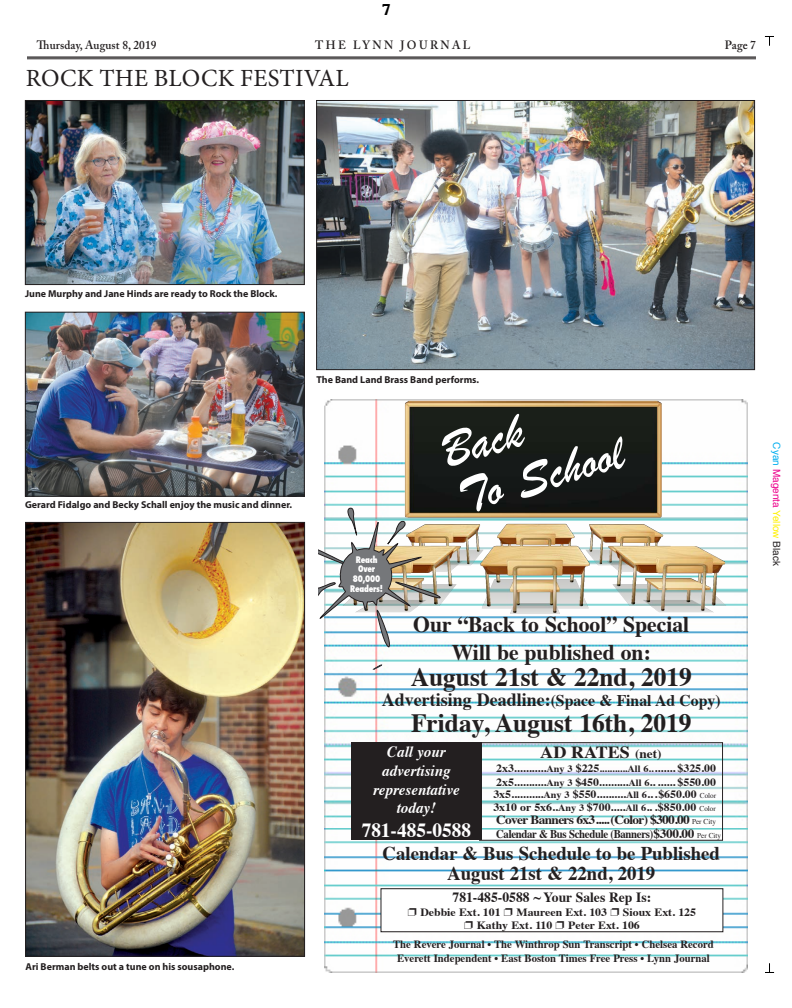
<style>
.page{position:relative;width:792px;height:1008px;background:#fff}
.page>*{position:absolute;margin:0;border:0;box-sizing:border-box;transform-origin:0 0}
.t1{font:51.4px/48.6px "Brush Script";color:#fff}
.t2{font:700 26.3px "Times";color:#231f20;scale:.96 1}
.t3{font:24.7px "Minion Pro";letter-spacing:.01em;color:#231f20}
.t4{font:700 22.4px/27.5px "Times";color:#231f20;text-align:center;scale:.96 1}
.t5{font:700 20px "Times";color:#fff;scale:.96 1}
.t6{font:700 19.5px/20.8px "Times";color:#231f20;text-align:center;scale:.96 1}
.t7{font:700 18.6px "Times";color:#231f20;scale:.96 1}
.t8{font:700 18px "Courier";color:#000}
.t9{font:700 17.1px "Times";color:#231f20;scale:1.06 1}
.t10{font:italic 700 15.6px/18.7px "Times";color:#fff;text-align:center;scale:.96 1}
.t11{font:700 14.1px "Times";color:#231f20;scale:.96 1}
.t12{font:700 12.6px "Times";letter-spacing:-.05em;color:#231f20;scale:1.06 1}
.Photo_Credit{font:600 12px "Adobe Caslon Pro";letter-spacing:.01em;color:#231f20;scale:.95 1}
.Photo_Credit-2{font:600 12px "Adobe Caslon Pro";letter-spacing:.215em;color:#231f20;scale:.95 1}
.t13{font:700 11.9px "Times";letter-spacing:-.03em;color:#231f20;scale:.91 1}
.t14{font:700 11.1px/13.4px "Times";color:#231f20;scale:1.06 1}
.t15{font:700 11.1px/14.1px "Times";color:#231f20;text-align:center;scale:.96 1}
.ING_Caption{font:700 10px "Myriad Pro";color:#231f20}
.t16{font:10px "Helvetica";color:#ed028c}
.t17{font:800 condensed 8.9px/9.6px "Futura";letter-spacing:-.025em;color:#fff;text-align:center;scale:.96 1}
.s1{font-size:16.3px}
.s2{font-size:12.6px}
.s3{font-size:9.6px}
.s4{font-weight:400;font-size:7.4px}
.s5{color:#00aeef}
.s6{color:#fff101}
.s7{color:#231f20}
</style>
<div class="page">
<hr style="left:27px;top:56px;width:729px;height:2px;background:#231f20">
<hr style="left:27px;top:59px;width:729px;height:1px;background:#231f20">
<svg style="left:765px;top:36px;width:9px;height:9px"></svg>
<svg style="left:765px;top:963px;width:9px;height:10px"></svg>
<img style="left:324px;top:399px;width:423px;height:574px">
<div style="left:381px;top:889px;width:342px;height:43px;background:#fff"></div>
<div style="left:381px;top:889px;width:342px;height:43px;border:1px solid #231f20"></div>
<div style="left:351px;top:743px;width:131px;height:97px;background:#231f20"></div>
<div style="left:479px;top:743px;width:244px;height:97px;border:1px solid #231f20"></div>
<img style="left:338px;top:399px;width:395px;height:216px">
<svg style="left:373px;top:665px;width:9px;height:4px"></svg>
<svg style="left:318px;top:508px;width:122px;height:139px"></svg>
<img style="left:318px;top:102px;width:435px;height:266px">
<div style="left:316px;top:100px;width:439px;height:270px;border:1px solid #231f20"></div>
<img style="left:27px;top:102px;width:276px;height:181px">
<div style="left:25px;top:100px;width:280px;height:185px;border:1px solid #231f20"></div>
<img style="left:27px;top:314px;width:276px;height:180px">
<div style="left:25px;top:312px;width:280px;height:184px;border:1px solid #231f20"></div>
<img style="left:27px;top:524px;width:276px;height:431px">
<div style="left:25px;top:522px;width:280px;height:435px;border:1px solid #231f20"></div>
<p class="t8" style="left:382px;top:-2px;width:12px">7</p>
<p class="Photo_Credit" style="left:37px;top:38px;width:127px">Thursday, August 8, 2019</p>
<p class="Photo_Credit-2" style="left:315px;top:38px;width:165px">THE LYNN JOURNAL</p>
<p class="Photo_Credit" style="left:725px;top:38px;width:34px">Page 7</p>
<p class="t3" style="left:26px;top:62px;width:325px">ROCK THE BLOCK FESTIVAL</p>
<p class="ING_Caption" style="left:25px;top:287px;width:254px">June Murphy and Jane Hinds are ready to Rock the Block.</p>
<p class="ING_Caption" style="left:25px;top:498px;width:269px">Gerard Fidalgo and Becky Schall enjoy the music and dinner.</p>
<p class="ING_Caption" style="left:26px;top:960px;width:210px">Ari Berman belts out a tune on his sousaphone.</p>
<p class="ING_Caption" style="left:317px;top:374px;width:164px">The Band Land Brass Band performs.</p>
<p class="t17" style="left:350px;top:555px;width:36px">Reach<br>Over<br>80,000<br>Readers!</p>
<p class="t1" style="left:436px;top:428px;width:175px;rotate:-16deg">Back<br>To School</p>
<p class="t4" style="left:413px;top:609px;width:289px">Our “Back to School” Special<br>Will be published on:</p>
<p class="t2" style="left:411px;top:652px;width:294px">August 21st &amp; 22nd, 2019</p>
<p class="t7" style="left:382px;top:682px;width:354px">Advertising Deadline:<span class="s1">(Space &amp; Final Ad Copy)</span></p>
<p class="t2" style="left:411px;top:698px;width:294px">Friday, August 16th, 2019</p>
<p class="t10" style="left:373px;top:741px;width:92px">Call your advertising representative today!</p>
<p class="t5" style="left:362px;top:812px;width:116px">781-485-0588</p>
<p class="t9" style="left:540px;top:736px;width:116px">AD RATES <span class="s2">(net)</span></p>
<p class="t14" style="left:496px;top:760px;width:209px;line-height:13.8px">2x3...........<span class="s3">Any 3</span> $225<span class="s3">...........All 6..</span> ....... $325.00<br>2x5...........<span class="s3">Any 3</span> $450..........<span class="s3">All 6</span>.. ...... $550.00</p>
<p class="t14" style="left:493px;top:787px;width:212px;line-height:12.6px">3x5...........<span class="s3">Any 3</span> $550..........<span class="s3">All 6</span>.. .$650.00 <span class="s4">Color<br></span>3x10 or 5x6..<span class="s3">Any 3</span> $700.....<span class="s3">All 6</span>.. .$850.00 <span class="s4">Color</span></p>
<p class="t12" style="left:496px;top:807px;width:209px">Cover Banners 6x3.....(Color) $300.00 <span class="s4">Per City</span></p>
<p class="t13" style="left:496px;top:822px;width:249px">Calendar &amp; Bus Schedule (Banners)<span class="s2">$300.00</span> <span class="s4">Per City</span></p>
<p class="t6" style="left:383px;top:841px;width:353px">Calendar &amp; Bus Schedule to be Published<br>August 21st &amp; 22nd, 2019</p>
<p class="t11" style="left:453px;top:884px;width:209px">781-485-0588 ~ Your Sales Rep Is:</p>
<p class="t14" style="left:408px;top:904px;width:273px;text-align:center">❐ Debbie Ext. 101 ❐ Maureen Ext. 103 ❐ Sioux Ext. 125 ❐ Kathy Ext. 110 ❐ Peter Ext. 106</p>
<p class="t15" style="left:393px;top:936px;width:336px">The Revere Journal • The Winthrop Sun Transcript • Chelsea Record<br>Everett Independent • East Boston Times Free Press • Lynn Journal</p>
<p class="t16" style="left:784px;top:442px;width:125px;rotate:90deg"><span class="s5">Cyan</span> Magenta <span class="s6">Yellow</span> <span class="s7">Black</span></p>
</div>
